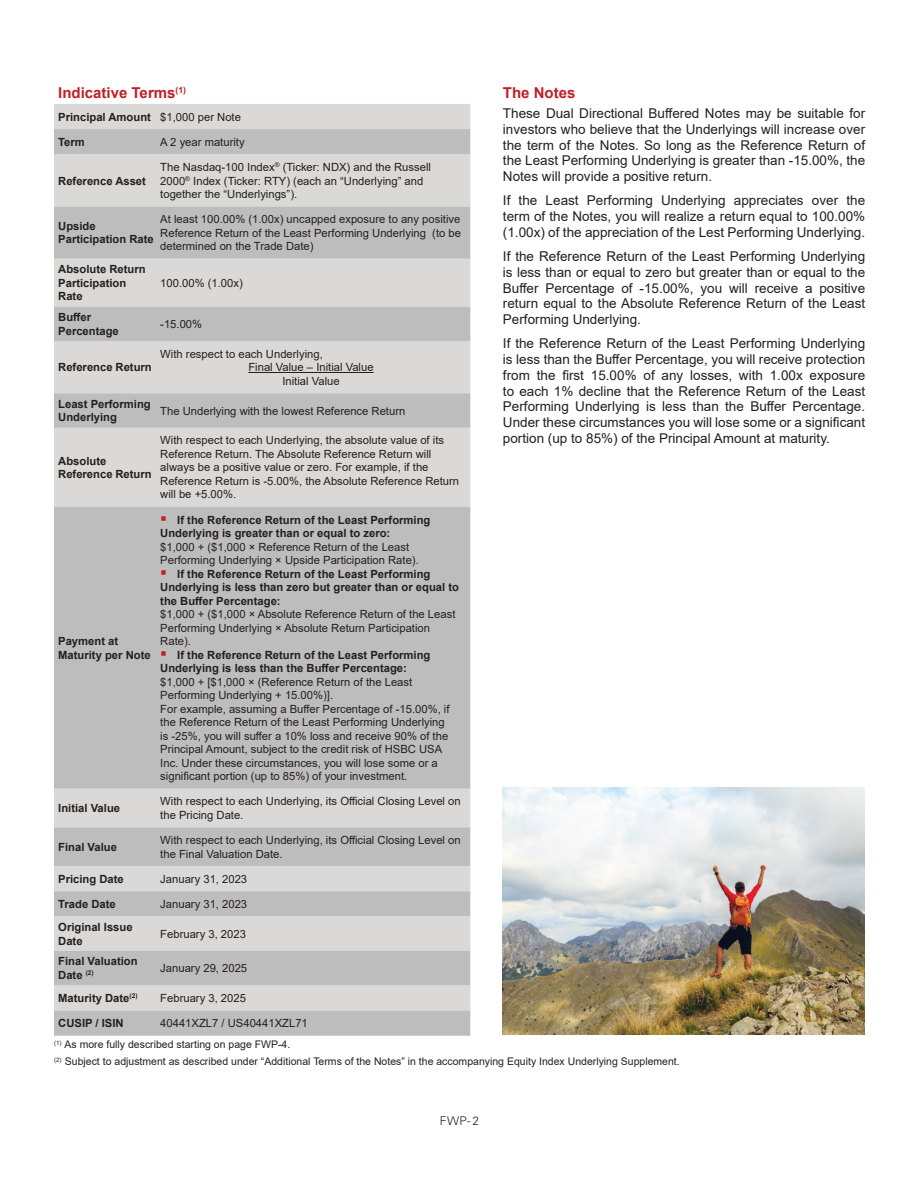
<style>
.page{position:relative;width:918px;height:1188px;background:#fff}
.page>*{position:absolute;margin:0;border:0;box-sizing:border-box;transform-origin:0 0}
.t1{font:700 15px "Arial";color:#c02025}
.t2{font:13.5px/15.8px "Arial";color:#231f20;text-align:justify}
.t3{font:300 12px "Univers";color:#231f20}
.t4{font:11.25px/13.5px "Arial";color:#231f20}
.t5{font:700 11.25px/13.5px "Arial";color:#231f20}
.t6{font:10.5px/17px "Arial";color:#231f20}
.s1{font-weight:400}
</style>
<div class="page">
<div style="left:54px;top:104px;width:416px;height:25px;background:#dad9d8"></div>
<svg style="left:54px;top:129px;width:416px;height:907px;background:#c9c8c7"></svg>
<hr style="left:248px;top:372px;width:126px;height:1px;background:#231f20">
<img style="left:503px;top:788px;width:361px;height:246px">
<svg style="left:162px;top:516px;width:4px;height:4px"></svg>
<svg style="left:162px;top:570px;width:4px;height:4px"></svg>
<svg style="left:162px;top:651px;width:4px;height:4px"></svg>
<h1 class="t1" style="left:58px;top:82px;width:129px">Indicative Terms<sup>(1)</sup></h1>
<h1 class="t1" style="left:503px;top:82px;width:74px">The Notes</h1>
<p class="t5" style="left:58px;top:110px;width:184px">Principal Amount <span class="s1">$1,000 per Note</span></p>
<p class="t5" style="left:58px;top:135px;width:28px">Term</p>
<p class="t4" style="left:160px;top:135px;width:86px">A 2 year maturity</p>
<p class="t5" style="left:58px;top:174px;width:89px">Reference Asset</p>
<p class="t2" style="left:503px;top:105px;width:364px">These Dual Directional Buffered Notes may be suitable for investors who believe that the Underlyings will increase over the term of the Notes. So long as the Reference Return of the Least Performing Underlying is greater than -15.00%, the Notes will provide a positive return.</p>
<p class="t2" style="left:503px;top:193px;width:364px">If the Least Performing Underlying appreciates over the term of the Notes, you will realize a return equal to 100.00% (1.00x) of the appreciation of the Lest Performing Underlying.</p>
<p class="t2" style="left:503px;top:248px;width:364px">If the Reference Return of the Least Performing Underlying is less than or equal to zero but greater than or equal to the Buffer Percentage of -15.00%, you will receive a positive return equal to the Absolute Reference Return of the Least Performing Underlying.</p>
<p class="t2" style="left:503px;top:336px;width:364px">If the Reference Return of the Least Performing Underlying is less than the Buffer Percentage, you will receive protection from the first 15.00% of any losses, with 1.00x exposure to each 1% decline that the Reference Return of the Least Performing Underlying is less than the Buffer Percentage.<br>Under these circumstances you will lose some or a significant portion (up to 85%) of the Principal Amount at maturity.</p>
<p class="t4" style="left:160px;top:160px;width:272px">The Nasdaq-100 Index<sup>®</sup> (Ticker: NDX) and the Russell<br>2000<sup>®</sup> Index (Ticker: RTY) (each an “Underlying” and together the “Underlyings”).</p>
<p class="t5" style="left:58px;top:219px;width:97px">Upside<br>Participation Rate</p>
<p class="t4" style="left:160px;top:212px;width:302px;text-align:justify">At least 100.00% (1.00x) uncapped exposure to any positive Reference Return of the Least Performing Underlying (to be determined on the Trade Date)</p>
<p class="t5" style="left:58px;top:263px;width:89px">Absolute Return<br>Participation<br>Rate</p>
<p class="t4" style="left:160px;top:276px;width:84px">100.00% (1.00x)</p>
<p class="t5" style="left:58px;top:311px;width:62px">Buffer<br>Percentage</p>
<p class="t4" style="left:160px;top:317px;width:43px">-15.00%</p>
<p class="t5" style="left:58px;top:361px;width:95px">Reference Return</p>
<p class="t4" style="left:160px;top:347px;width:164px">With respect to each Underlying,</p>
<p class="t4" style="left:248px;top:361px;width:127px">Final Value – Initial Value</p>
<p class="t4" style="left:282px;top:374px;width:59px">Initial Value</p>
<p class="t5" style="left:58px;top:397px;width:94px">Least Performing<br>Underlying</p>
<p class="t4" style="left:160px;top:404px;width:247px">The Underlying with the lowest Reference Return</p>
<p class="t5" style="left:58px;top:454px;width:95px">Absolute<br>Reference Return</p>
<p class="t4" style="left:160px;top:434px;width:300px">With respect to each Underlying, the absolute value of its Reference Return. The Absolute Reference Return will always be a positive value or zero. For example, if the Reference Return is -5.00%, the Absolute Reference Return will be +5.00%.</p>
<p class="t5" style="left:58px;top:635px;width:94px">Payment at<br>Maturity per Note</p>
<p class="t5" style="left:160px;top:513px;width:272px;text-indent:17px">If the Reference Return of the Least Performing<br>Underlying is greater than or equal to zero:</p>
<p class="t4" style="left:160px;top:540px;width:260px">$1,000 + ($1,000 × Reference Return of the Least<br>Performing Underlying × Upside Participation Rate).</p>
<p class="t5" style="left:160px;top:567px;width:300px;text-indent:17px">If the Reference Return of the Least Performing<br>Underlying is less than zero but greater than or equal to the Buffer Percentage:</p>
<p class="t4" style="left:160px;top:607px;width:297px">$1,000 + ($1,000 × Absolute Reference Return of the Least<br>Performing Underlying × Absolute Return Participation<br>Rate).</p>
<p class="t5" style="left:160px;top:648px;width:272px;text-indent:17px">If the Reference Return of the Least Performing<br>Underlying is less than the Buffer Percentage:</p>
<p class="t4" style="left:160px;top:675px;width:291px">$1,000 + [$1,000 × (Reference Return of the Least Performing Underlying + 15.00%)].<br>For example, assuming a Buffer Percentage of -15.00%, if the Reference Return of the Least Performing Underlying is -25%, you will suffer a 10% loss and receive 90% of the Principal Amount, subject to the credit risk of HSBC USA Inc. Under these circumstances, you will lose some or a significant portion (up to 85%) of your investment.</p>
<p class="t5" style="left:58px;top:802px;width:63px">Initial Value</p>
<p class="t4" style="left:160px;top:795px;width:302px">With respect to each Underlying, its Official Closing Level on the Pricing Date.</p>
<p class="t5" style="left:58px;top:840px;width:60px">Final Value</p>
<p class="t4" style="left:160px;top:833px;width:302px">With respect to each Underlying, its Official Closing Level on the Final Valuation Date.</p>
<p class="t5" style="left:58px;top:872px;width:67px">Pricing Date</p>
<p class="t4" style="left:160px;top:872px;width:88px">January 31, 2023</p>
<p class="t5" style="left:58px;top:897px;width:59px">Trade Date</p>
<p class="t4" style="left:160px;top:897px;width:88px">January 31, 2023</p>
<p class="t5" style="left:58px;top:920px;width:76px">Original Issue<br>Date</p>
<p class="t4" style="left:160px;top:927px;width:87px">February 3, 2023</p>
<p class="t5" style="left:58px;top:955px;width:81px">Final Valuation<br>Date <sup>(2)</sup></p>
<p class="t4" style="left:160px;top:961px;width:88px">January 29, 2025</p>
<p class="t5" style="left:58px;top:991px;width:81px">Maturity Date<sup>(2)</sup></p>
<p class="t4" style="left:160px;top:991px;width:87px">February 3, 2025</p>
<p class="t5" style="left:58px;top:1017px;width:67px">CUSIP / ISIN</p>
<p class="t4" style="left:160px;top:1016px;width:149px">40441XZL7 / US40441XZL71</p>
<p class="t6" style="left:54px;top:1036px;width:627px"><sup>(1)</sup> As more fully described starting on page FWP-4.<br><sup>(2)</sup> Subject to adjustment as described under “Additional Terms of the Notes” in the accompanying Equity Index Underlying Supplement.</p>
<p class="t3" style="left:440px;top:1114px;width:41px">FWP- 2</p>
</div>
